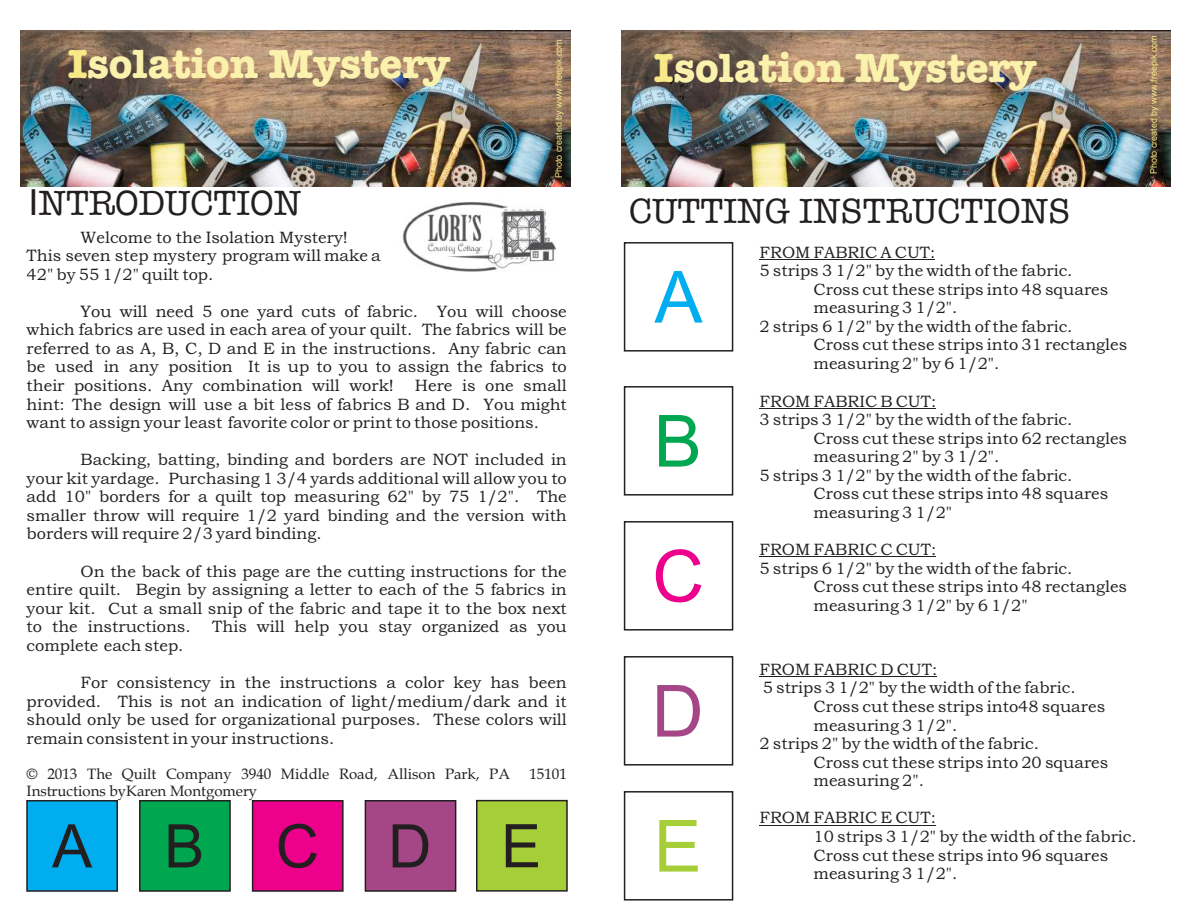
<style>
.page{position:relative;width:1188px;height:918px;background:#fff}
.page>*{position:absolute;margin:0;border:0;box-sizing:border-box;transform-origin:0 0}
.t1{font:72px "Arial";color:#00aeef}
.t2{font:72px "Arial";color:#00a650}
.t3{font:72px "Arial";color:#ec008c}
.t4{font:72px "Arial";color:#a54786}
.t5{font:72px "Arial";color:#a6ce39}
.t6{font:60.15px "Arial";letter-spacing:1.17em;color:#231f20}
.t7{font:700 42px "American Typewriter";color:#faf1ac}
.t8{font:36px "American Typewriter";color:#231f20}
.t9{font:16.5px/18.6px "Bookman Old Style";color:#231f20;text-align:justify}
.t10{font:15px "Book Antiqua";color:#231f20}
.t11{font:9px "Arial";color:#f7e988}
.s1{color:#f7e988}
.s2{font-family:"Arial"}
</style>
<div class="page">
<img style="left:20px;top:30px;width:550px;height:156px">
<div style="left:476px;top:800px;width:92px;height:92px;background:#a6ce39;border:2px solid #231f20"></div>
<div style="left:365px;top:800px;width:91px;height:92px;background:#a54786;border:2px solid #231f20"></div>
<div style="left:252px;top:800px;width:92px;height:92px;background:#ec008c;border:2px solid #231f20"></div>
<div style="left:139px;top:800px;width:92px;height:92px;background:#00a650;border:2px solid #231f20"></div>
<div style="left:26px;top:800px;width:92px;height:92px;background:#00aeef;border:2px solid #231f20"></div>
<img style="left:402px;top:202px;width:154px;height:70px">
<hr style="left:760px;top:259px;width:175px;height:1px;background:#231f20">
<hr style="left:760px;top:408px;width:176px;height:1px;background:#231f20">
<hr style="left:760px;top:557px;width:176px;height:1px;background:#231f20">
<hr style="left:760px;top:676px;width:177px;height:1px;background:#231f20">
<hr style="left:760px;top:825px;width:176px;height:1px;background:#231f20">
<div style="left:624px;top:242px;width:109px;height:110px;border:2px solid #231f20"></div>
<div style="left:624px;top:386px;width:109px;height:110px;border:2px solid #231f20"></div>
<div style="left:624px;top:521px;width:109px;height:110px;border:2px solid #231f20"></div>
<div style="left:624px;top:656px;width:109px;height:110px;border:2px solid #231f20"></div>
<div style="left:624px;top:791px;width:109px;height:110px;border:2px solid #231f20"></div>
<img style="left:621px;top:31px;width:550px;height:155px">
<h3 class="t7" style="left:68px;top:27px;width:384px"><span class="s1">I</span>solation Mystery</h3>
<p class="t11" style="left:553px;top:178px;width:141px;rotate:-90deg">Photo created by www.freepik.com</p>
<h3 class="t7" style="left:654px;top:31px;width:384px"><span class="s1">I</span>solation Mystery</h3>
<h3 class="t8" style="left:29px;top:176px;width:274px"><span class="s2">I</span>NTRODUCTION</h3>
<p class="t9" style="left:27px;top:229px;width:356px;text-align:left;text-indent:54px">Welcome to the Isolation Mystery!<br>This seven step mystery program will make a<br>42" by 55 1/2" quilt top.</p>
<p class="t9" style="left:27px;top:302px;width:542px;text-indent:54px">You will need 5 one yard cuts of fabric. You will choose which fabrics are used in each area of your quilt. The fabrics will be referred to as A, B, C, D and E in the instructions. Any fabric can be used in any position It is up to you to assign the fabrics to their positions. Any combination will work!</p>
<p class="t9" style="left:27px;top:378px;width:542px;text-indent:388px">Here is one small hint: The design will use a bit less of fabrics B and D. You might want to assign your least favorite color or print to those positions.</p>
<p class="t9" style="left:27px;top:452px;width:542px;text-indent:54px">Backing, batting, binding and borders are NOT included in your kit yardage. Purchasing 1 3/4 yards additional will allow you to add 10" borders for a quilt top measuring 62" by 75 1/2". The smaller throw will require 1/2 yard binding and the version with borders will require 2/3 yard binding.</p>
<p class="t9" style="left:27px;top:563px;width:542px;text-indent:54px">On the back of this page are the cutting instructions for the entire quilt. Begin by assigning a letter to each of the 5 fabrics in your kit. Cut a small snip of the fabric and tape it to the box next to the instructions.</p>
<p class="t9" style="left:212px;top:619px;width:356px">This will help you stay organized as you</p>
<p class="t9" style="left:27px;top:637px;width:158px">complete each step.</p>
<p class="t9" style="left:27px;top:675px;width:542px;text-indent:54px">For consistency in the instructions a color key has been provided. This is not an indication of light/medium/dark and it should only be used for organizational purposes. These colors will remain consistent in your instructions.</p>
<p class="t10" style="left:27px;top:768px;width:485px">© 2013 The Quilt Company 3940 Middle Road, Allison Park, PA</p>
<p class="t10" style="left:529px;top:768px;width:39px">15101</p>
<p class="t10" style="left:27px;top:781px;width:232px">Instructions byKaren Montgomery</p>
<h2 class="t6" style="left:52px;top:824px;width:491px">ABCDE</h2>
<h3 class="t8" style="left:629px;top:183px;width:443px">CUTTING INSTRUCTIONS</h3>
<p class="t9" style="left:760px;top:244px;width:177px">FROM FABRIC A CUT:</p>
<p class="t9" style="left:760px;top:263px;width:314px">5 strips 3 1/2" by the width of the fabric.</p>
<p class="t9" style="left:814px;top:281px;width:296px">Cross cut these strips into 48 squares</p>
<p class="t9" style="left:814px;top:300px;width:145px">measuring 3 1/2".</p>
<p class="t9" style="left:760px;top:318px;width:314px">2 strips 6 1/2" by the width of the fabric.</p>
<p class="t9" style="left:814px;top:337px;width:315px">Cross cut these strips into 31 rectangles</p>
<p class="t9" style="left:814px;top:356px;width:187px">measuring 2" by 6 1/2".</p>
<p class="t9" style="left:760px;top:393px;width:178px">FROM FABRIC B CUT:</p>
<p class="t9" style="left:760px;top:412px;width:314px">3 strips 3 1/2" by the width of the fabric.</p>
<p class="t9" style="left:814px;top:430px;width:315px">Cross cut these strips into 62 rectangles</p>
<p class="t9" style="left:814px;top:449px;width:187px">measuring 2" by 3 1/2".</p>
<p class="t9" style="left:760px;top:468px;width:314px">5 strips 3 1/2" by the width of the fabric.</p>
<p class="t9" style="left:814px;top:486px;width:296px">Cross cut these strips into 48 squares</p>
<p class="t9" style="left:814px;top:505px;width:140px">measuring 3 1/2"</p>
<p class="t9" style="left:760px;top:542px;width:178px">FROM FABRIC C CUT:</p>
<p class="t9" style="left:760px;top:560px;width:314px">5 strips 6 1/2" by the width of the fabric.</p>
<p class="t9" style="left:814px;top:579px;width:315px">Cross cut these strips into 48 rectangles</p>
<p class="t9" style="left:814px;top:597px;width:216px">measuring 3 1/2" by 6 1/2"</p>
<h1 class="t1" style="left:655px;top:270px;width:50px">A</h1>
<h1 class="t2" style="left:654px;top:414px;width:50px">B</h1>
<h1 class="t3" style="left:652px;top:549px;width:53px">C</h1>
<h1 class="t4" style="left:652px;top:684px;width:53px">D</h1>
<h1 class="t5" style="left:654px;top:819px;width:50px">E</h1>
<p class="t9" style="left:760px;top:662px;width:179px">FROM FABRIC D CUT:</p>
<p class="t9" style="left:763px;top:680px;width:314px">5 strips 3 1/2" by the width of the fabric.</p>
<p class="t9" style="left:814px;top:699px;width:293px">Cross cut these strips into48 squares</p>
<p class="t9" style="left:814px;top:717px;width:145px">measuring 3 1/2".</p>
<p class="t9" style="left:760px;top:736px;width:281px">2 strips 2" by the width of the fabric.</p>
<p class="t9" style="left:814px;top:754px;width:296px">Cross cut these strips into 20 squares</p>
<p class="t9" style="left:814px;top:773px;width:112px">measuring 2".</p>
<p class="t9" style="left:814px;top:810px;width:325px;text-align:left;text-indent:-54px">FROM FABRIC E CUT:<br>10 strips 3 1/2" by the width of the fabric.<br>Cross cut these strips into 96 squares measuring 3 1/2".</p>
<p class="t11" style="left:1148px;top:174px;width:141px;rotate:-90deg">Photo created by www.freepik.com</p>
</div>
